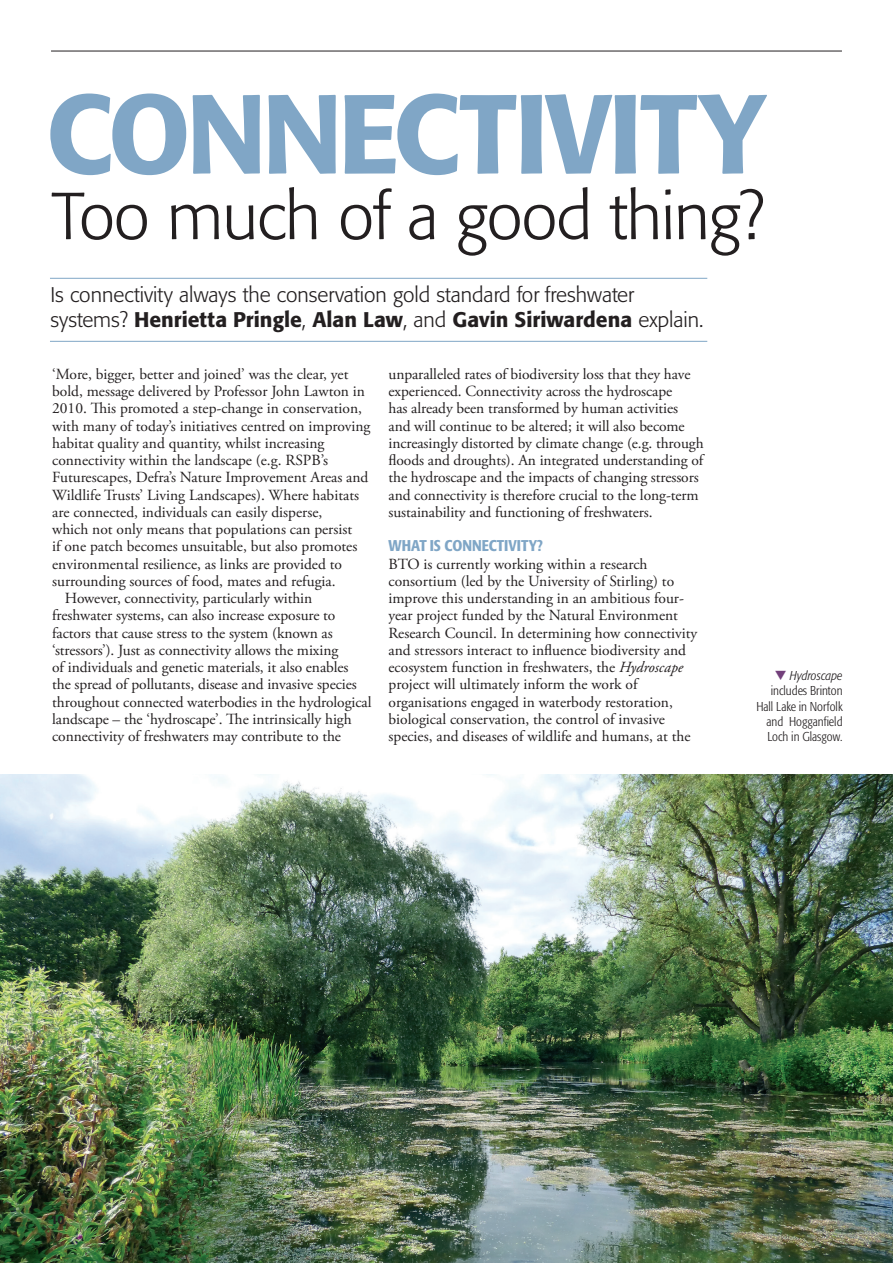
<style>
.page{position:relative;width:893px;height:1263px;background:#fff}
.page>*{position:absolute;margin:0;border:0;box-sizing:border-box;transform-origin:0 0}
.t1{font:500 110.85px "Formata BQ";letter-spacing:-.025em;color:#80a6c6}
.t2{font:300 65.7px "Formata BQ";letter-spacing:-.01em;color:#231f20}
.t3{font:300 21px/25.2px "Formata BQ";color:#231f20}
.t4{font:15.45px/17.2px "Adobe Garamond Pro";color:#231f20}
.t5{font:500 condensed 15.45px "Formata BQ";color:#80a6c6}
.t6{font:300 condensed 12.75px/15.3px "Formata BQ";color:#231f20;text-align:right}
.t7{font:500 12px "Formata BQ";color:#231f20}
.s1{font-weight:500}
.s2{font-style:italic}
.s3{color:#73407b}
</style>
<div class="page">
<hr style="left:51px;top:51px;width:791px;height:1px;background:#231f20">
<img style="left:0;top:775px;width:893px;height:488px">
<hr style="left:50px;top:278px;width:657px;height:1px;background:#80a6c6">
<hr style="left:50px;top:341px;width:657px;height:1px;background:#80a6c6">
<h1 class="t1" style="left:46px;top:66px;width:721px">CONNECTIVITY</h1>
<h2 class="t2" style="left:52px;top:178px;width:714px">Too much of a good thing?</h2>
<h3 class="t3" style="left:50px;top:282px;width:655px">Is connectivity always the conservation gold standard for freshwater systems? <span class="s1">Henrietta Pringle</span>, <span class="s1">Alan Law</span>, and <span class="s1">Gavin Siriwardena</span> explain.</h3>
<p class="t4" style="left:52px;top:366px;width:298px">‘More, bigger, better and joined’ was the clear, yet</p>
<p class="t4" style="left:52px;top:383px;width:314px">bold, message delivered by Professor John Lawton in</p>
<p class="t4" style="left:52px;top:400px;width:311px">2010. This promoted a step-change in conservation,</p>
<p class="t4" style="left:52px;top:418px;width:320px">with many of today’s initiatives centred on improving</p>
<p class="t4" style="left:52px;top:435px;width:274px">habitat quality and quantity, whilst increasing</p>
<p class="t4" style="left:52px;top:452px;width:277px">connectivity within the landscape (e.g. RSPB’s</p>
<p class="t4" style="left:52px;top:469px;width:318px">Futurescapes, Defra’s Nature Improvement Areas and</p>
<p class="t4" style="left:52px;top:487px;width:308px">Wildlife Trusts’ Living Landscapes). Where habitats</p>
<p class="t4" style="left:52px;top:504px;width:272px">are connected, individuals can easily disperse,</p>
<p class="t4" style="left:52px;top:521px;width:301px">which not only means that populations can persist</p>
<p class="t4" style="left:52px;top:538px;width:307px">if one patch becomes unsuitable, but also promotes</p>
<p class="t4" style="left:52px;top:556px;width:291px">environmental resilience, as links are provided to</p>
<p class="t4" style="left:52px;top:573px;width:285px">surrounding sources of food, mates and refugia.</p>
<p class="t4" style="left:65px;top:590px;width:249px">However, connectivity, particularly within</p>
<p class="t4" style="left:52px;top:607px;width:285px">freshwater systems, can also increase exposure to</p>
<p class="t4" style="left:52px;top:625px;width:282px">factors that cause stress to the system (known as</p>
<p class="t4" style="left:52px;top:642px;width:288px">‘stressors’). Just as connectivity allows the mixing</p>
<p class="t4" style="left:52px;top:659px;width:298px">of individuals and genetic materials, it also enables</p>
<p class="t4" style="left:52px;top:676px;width:306px">the spread of pollutants, disease and invasive species</p>
<p class="t4" style="left:52px;top:694px;width:321px">throughout connected waterbodies in the hydrological</p>
<p class="t4" style="left:52px;top:711px;width:301px">landscape – the ‘hydroscape’. The intrinsically high</p>
<p class="t4" style="left:52px;top:728px;width:290px">connectivity of freshwaters may contribute to the</p>
<p class="t4" style="left:388px;top:366px;width:317px">unparalleled rates of biodiversity loss that they have experienced. Connectivity across the hydroscape<br>has already been transformed by human activities and will continue to be altered; it will also become increasingly distorted by climate change (e.g. through floods and droughts). An integrated understanding of the hydroscape and the impacts of changing stressors and connectivity is therefore crucial to the long-term sustainability and functioning of freshwaters.</p>
<p class="t5" style="left:388px;top:536px;width:156px">WHAT IS CONNECTIVITY?</p>
<p class="t4" style="left:388px;top:556px;width:310px">BTO is currently working within a research consortium (led by the University of Stirling) to improve this understanding in an ambitious four&shy;year project funded by the Natural Environment Research Council. In determining how connectivity and stressors interact to influence biodiversity and ecosystem function in freshwaters, the <span class="s2">Hydroscape </span>project will ultimately inform the work of organisations engaged in waterbody restoration, biological conservation, the control of invasive species, and diseases of wildlife and humans, at the</p>
<p class="t6" style="left:756px;top:668px;width:88px"><span class="s3">❑</span> <span class="s2">Hydroscape </span>includes Brinton<br>Hall Lake in Norfolk and Hogganfield<br>Loch in Glasgow.</p>
<p class="t7" style="left:51px;top:1212px;width:15px">10</p>
</div>
